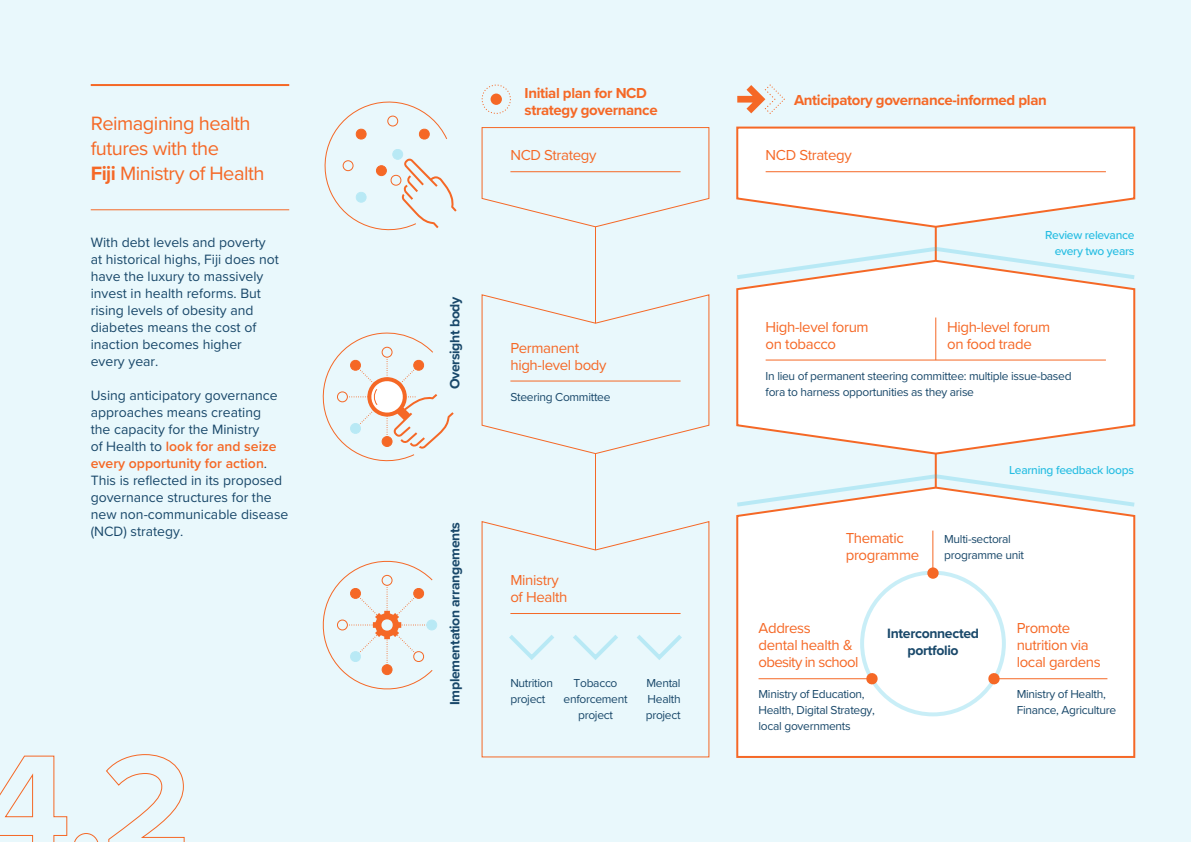
<style>
.page{position:relative;width:1191px;height:842px;background:#e9f8fc}
.page>*{position:absolute;margin:0;border:0;box-sizing:border-box;transform-origin:0 0}
.t1{font:20px/25px "Proxima Nova";letter-spacing:-.025em;color:#f56826}
.t2{font:15px/17px "Proxima Nova";letter-spacing:-.025em;color:#f56826}
.t3{font:700 15px/17px "Proxima Nova";letter-spacing:-.025em;color:#f56826}
.t4{font:14px/17px "Proxima Nova";color:#19486a}
.t5{font:700 14px/17px "Proxima Nova";letter-spacing:-.025em;color:#19486a;text-align:center}
.t6{font:12px/16px "Proxima Nova";letter-spacing:-.025em;color:#19486a}
.t7{font:500 12px/16px "Proxima Nova";letter-spacing:-.025em;color:#26bde2;text-align:right}
.s1{font-weight:700}
.s2{font-weight:600;color:#f56826}
</style>
<div class="page">
<svg style="left:481px;top:127px;width:228px;height:101px"></svg>
<svg style="left:481px;top:294px;width:228px;height:160px"></svg>
<svg style="left:481px;top:521px;width:228px;height:237px"></svg>
<svg style="left:736px;top:126px;width:400px;height:103px;background:#faf5f2"></svg>
<svg style="left:736px;top:275px;width:400px;height:181px;background:#fcfaf9"></svg>
<div style="left:736px;top:503px;width:400px;height:255px;background:#fff"></div>
<hr style="left:91px;top:84px;width:198px;height:2px;background:#f56826">
<hr style="left:91px;top:209px;width:198px;height:1px;background:#f56826">
<svg style="left:0;top:755px;width:68px;height:87px"></svg>
<svg style="left:74px;top:833px;width:25px;height:9px"></svg>
<svg style="left:106px;top:754px;width:79px;height:88px"></svg>
<hr style="left:510px;top:381px;width:170px;height:1px;background:#f56826">
<hr style="left:510px;top:171px;width:170px;height:1px;background:#f56826">
<hr style="left:765px;top:171px;width:341px;height:1px;background:#f56826">
<hr style="left:765px;top:360px;width:341px;height:1px;background:#f56826">
<hr style="left:935px;top:317px;width:1px;height:43px;background:#f56826">
<div style="left:860px;top:571px;width:146px;height:145px;border:4px solid #26bde2;border-radius:50%"></div>
<div style="left:927px;top:567px;width:11px;height:12px;background:#f56826;border-radius:50%"></div>
<svg style="left:865px;top:672px;width:13px;height:13px"></svg>
<svg style="left:987px;top:672px;width:13px;height:13px"></svg>
<hr style="left:758px;top:678px;width:114px;height:1px;background:#f56826">
<hr style="left:994px;top:678px;width:113px;height:1px;background:#f56826">
<hr style="left:932px;top:531px;width:1px;height:42px;background:#f56826">
<hr style="left:510px;top:613px;width:170px;height:1px;background:#f56826">
<svg style="left:509px;top:635px;width:45px;height:25px"></svg>
<svg style="left:573px;top:635px;width:45px;height:25px"></svg>
<svg style="left:636px;top:635px;width:46px;height:25px"></svg>
<hr style="left:595px;top:454px;width:1px;height:96px;background:#f56826">
<hr style="left:595px;top:227px;width:1px;height:96px;background:#f56826">
<hr style="left:934px;top:227px;width:2px;height:34px;background:#f56826">
<hr style="left:934px;top:454px;width:2px;height:34px;background:#f56826">
<svg style="left:737px;top:84px;width:48px;height:30px"></svg>
<svg style="left:481px;top:84px;width:30px;height:29px"></svg>
<div style="left:490px;top:94px;width:12px;height:11px;background:#f56826;border-radius:50%"></div>
<svg style="left:737px;top:474px;width:397px;height:33px"></svg>
<svg style="left:737px;top:247px;width:397px;height:32px"></svg>
<div style="left:427px;top:620px;width:10px;height:10px;background:#b8e9f5;border-radius:50%"></div>
<div style="left:426px;top:620px;width:11px;height:10px;border:1px solid #26bde2;border-radius:50%"></div>
<svg style="left:322px;top:560px;width:111px;height:130px"></svg>
<svg style="left:324px;top:101px;width:132px;height:130px"></svg>
<div style="left:376px;top:166px;width:10px;height:10px;background:#f56826;border-radius:50%"></div>
<div style="left:376px;top:165px;width:11px;height:11px;border:1px solid #f56826;border-radius:50%"></div>
<div style="left:343px;top:161px;width:10px;height:10px;background:#e9f8fc;border-radius:50%"></div>
<div style="left:343px;top:160px;width:10px;height:11px;border:1px solid #f56826;border-radius:50%"></div>
<svg style="left:322px;top:332px;width:132px;height:130px"></svg>
<h1 class="t1" style="left:91px;top:110px;width:175px">Reimagining health futures with the<br><span class="s1">Fiji</span> Ministry of Health</h1>
<p class="t4" style="left:91px;top:234px;width:190px">With debt levels and poverty at historical highs, Fiji does not have the luxury to massively invest in health reforms. But rising levels of obesity and diabetes means the cost of inaction becomes higher every year.</p>
<p class="t4" style="left:91px;top:387px;width:199px">Using anticipatory governance approaches means creating<br>the capacity for the Ministry<br>of Health to <span class="s2">look for and seize every opportunity for action</span>.<br>This is reflected in its proposed governance structures for the new non-communicable disease (NCD) strategy.</p>
<p class="t5" style="left:446px;top:389px;width:94px;rotate:-90deg">Oversight body</p>
<p class="t5" style="left:446px;top:705px;width:185px;rotate:-90deg">Implementation arrangements</p>
<p class="t3" style="left:524px;top:84px;width:135px">Initial plan for NCD strategy governance</p>
<p class="t3" style="left:794px;top:91px;width:254px">Anticipatory governance-informed plan</p>
<p class="t2" style="left:510px;top:146px;width:88px">NCD Strategy</p>
<p class="t2" style="left:765px;top:146px;width:88px">NCD Strategy</p>
<p class="t7" style="left:1045px;top:226px;width:91px">Review relevance every two years</p>
<p class="t2" style="left:510px;top:338px;width:98px">Permanent high-level body</p>
<p class="t6" style="left:510px;top:389px;width:102px">Steering Committee</p>
<p class="t2" style="left:510px;top:571px;width:58px">Ministry of Health</p>
<p class="t6" style="left:563px;top:674px;width:65px;text-align:center">Tobacco enforcement project</p>
<p class="t6" style="left:510px;top:674px;width:44px">Nutrition project</p>
<p class="t6" style="left:645px;top:674px;width:36px;text-align:justify">Mental Health project</p>
<p class="t2" style="left:765px;top:318px;width:105px">High-level forum on tobacco</p>
<p class="t6" style="left:765px;top:368px;width:307px">In lieu of permanent steering committee: multiple issue-based fora to harness opportunities as they arise</p>
<p class="t2" style="left:947px;top:318px;width:105px">High-level forum on food trade</p>
<p class="t7" style="left:1009px;top:461px;width:126px">Learning feedback loops</p>
<p class="t2" style="left:845px;top:529px;width:75px">Thematic programme</p>
<p class="t6" style="left:944px;top:531px;width:81px">Multi-sectoral programme unit</p>
<p class="t2" style="left:758px;top:619px;width:101px">Address<br>dental health &amp; obesity in school</p>
<p class="t6" style="left:758px;top:686px;width:118px">Ministry of Education,<br>Health, Digital Strategy, local governments</p>
<p class="t5" style="left:887px;top:625px;width:93px">Interconnected portfolio</p>
<p class="t2" style="left:1016px;top:619px;width:85px">Promote nutrition via local gardens</p>
<p class="t6" style="left:1016px;top:686px;width:101px">Ministry of Health,<br>Finance, Agriculture</p>
</div>
